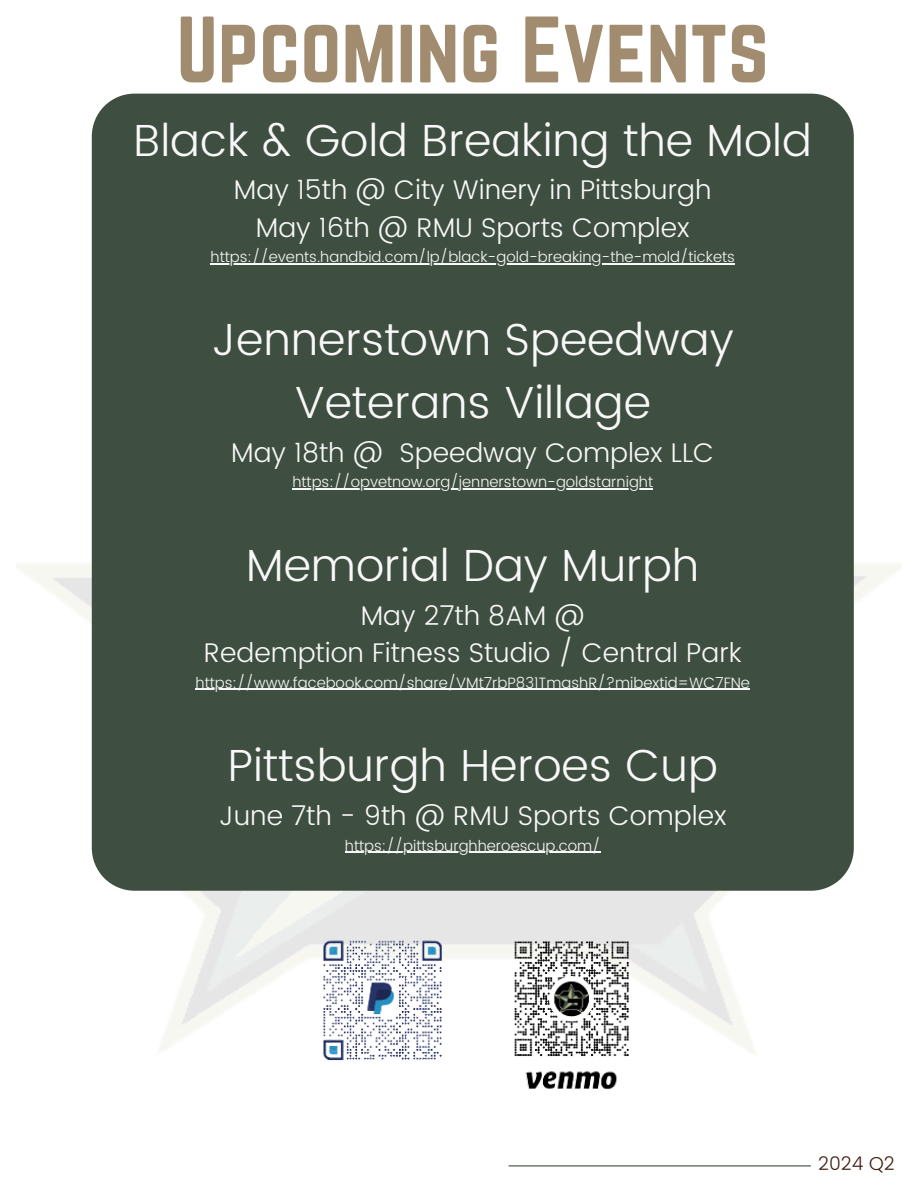
<style>
.page{position:relative;width:918px;height:1188px;background:#fff}
.page>*{position:absolute;margin:0;border:0;box-sizing:border-box;transform-origin:0 0}
.t1{font:82.35px "Norwester";color:#a18c70}
.t2{font:300 45px "Poppins";color:#f8f8f8}
.t3{font:300 27px "Poppins";color:#f8f8f8}
.t4{font:300 18.75px "Poppins";color:#3c1a0c}
.t5{font:300 15px "Poppins";color:#f8f8f8}
</style>
<div class="page">
<div style="left:92px;top:94px;width:762px;height:797px;background:#3e4e40"></div>
<hr style="left:509px;top:1165px;width:302px;height:1px;background:#3e4e40">
<hr style="left:211px;top:264px;width:524px;height:1px;background:#f8f8f8">
<hr style="left:292px;top:489px;width:361px;height:1px;background:#f8f8f8">
<hr style="left:196px;top:689px;width:554px;height:1px;background:#f8f8f8">
<hr style="left:345px;top:852px;width:256px;height:1px;background:#f8f8f8">
<img style="left:309px;top:925px;width:328px;height:165px">
<p class="t1" style="left:177px;top:0;width:594px">Upcoming Events</p>
<p class="t2" style="left:134px;top:114px;width:680px">Black &amp; Gold Breaking the Mold</p>
<p class="t3" style="left:234px;top:174px;width:479px">May 15th @ City Winery in Pittsburgh</p>
<p class="t3" style="left:256px;top:211px;width:435px">May 16th @ RMU Sports Complex</p>
<p class="t5" style="left:211px;top:248px;width:526px">https://events.handbid.com/lp/black-gold-breaking-the-mold/tickets</p>
<p class="t2" style="left:212px;top:313px;width:523px">Jennerstown Speedway</p>
<p class="t2" style="left:295px;top:376px;width:358px">Veterans Village</p>
<p class="t3" style="left:231px;top:436px;width:485px">May 18th @ Speedway Complex LLC</p>
<p class="t5" style="left:292px;top:473px;width:362px">https://opvetnow.org/jennerstown-goldstarnight</p>
<p class="t2" style="left:246px;top:539px;width:455px">Memorial Day Murph</p>
<p class="t3" style="left:361px;top:600px;width:225px">May 27th 8AM @</p>
<p class="t3" style="left:204px;top:637px;width:539px">Redemption Fitness Studio / Central Park</p>
<p class="t5" style="left:196px;top:674px;width:556px">https://www.facebook.com/share/VMt7rbP831TmashR/?mibextid=WC7FNe</p>
<p class="t2" style="left:228px;top:739px;width:492px">Pittsburgh Heroes Cup</p>
<p class="t3" style="left:219px;top:800px;width:509px">June 7th - 9th @ RMU Sports Complex</p>
<p class="t5" style="left:345px;top:837px;width:257px">https://pittsburghheroescup.com/</p>
<h1 class="t4" style="left:818px;top:1153px;width:78px">2024 Q2</h1>
</div>
